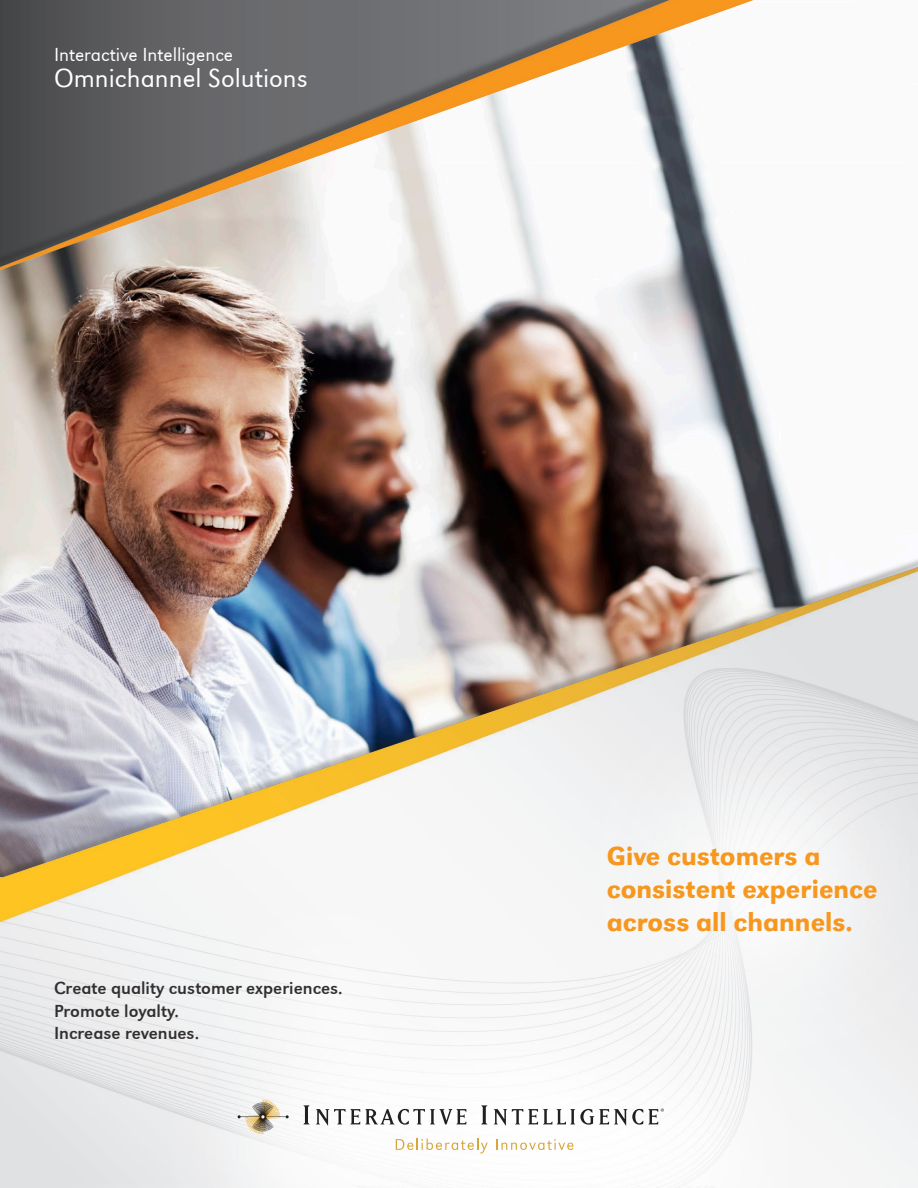
<style>
.page{position:relative;width:918px;height:1188px;background:#fff}
.page>*{position:absolute;margin:0;border:0;box-sizing:border-box;transform-origin:0 0}
.t1{font:500 27px/33px "URW Grotesk T";color:#f7971d}
.t2{font:27px "URW Grotesk T Ligh";color:#fff}
.t3{font:19.5px "URW Grotesk T Ligh";color:#fff}
.t4{font:18px "URW Grotesk T";color:#312f30}
</style>
<div class="page">
<img style="left:0;top:0;width:918px;height:1188px">
<svg style="left:238px;top:1100px;width:51px;height:34px"></svg>
<svg style="left:303px;top:1105px;width:7px;height:19px"></svg>
<svg style="left:316px;top:1109px;width:150px;height:17px"></svg>
<svg style="left:481px;top:1105px;width:7px;height:19px"></svg>
<svg style="left:494px;top:1108px;width:170px;height:18px"></svg>
<svg style="left:396px;top:1139px;width:92px;height:15px"></svg>
<svg style="left:496px;top:1139px;width:77px;height:11px"></svg>
<p class="t3" style="left:54px;top:44px;width:181px">Interactive Intelligence</p>
<p class="t2" style="left:54px;top:62px;width:255px">Omnichannel Solutions</p>
<p class="t4" style="left:54px;top:978px;width:290px">Create quality customer experiences.</p>
<p class="t4" style="left:54px;top:1001px;width:127px">Promote loyalty.</p>
<p class="t4" style="left:54px;top:1023px;width:147px">Increase revenues.</p>
<p class="t1" style="left:607px;top:840px;width:272px">Give customers a consistent experience across all channels.</p>
</div>
